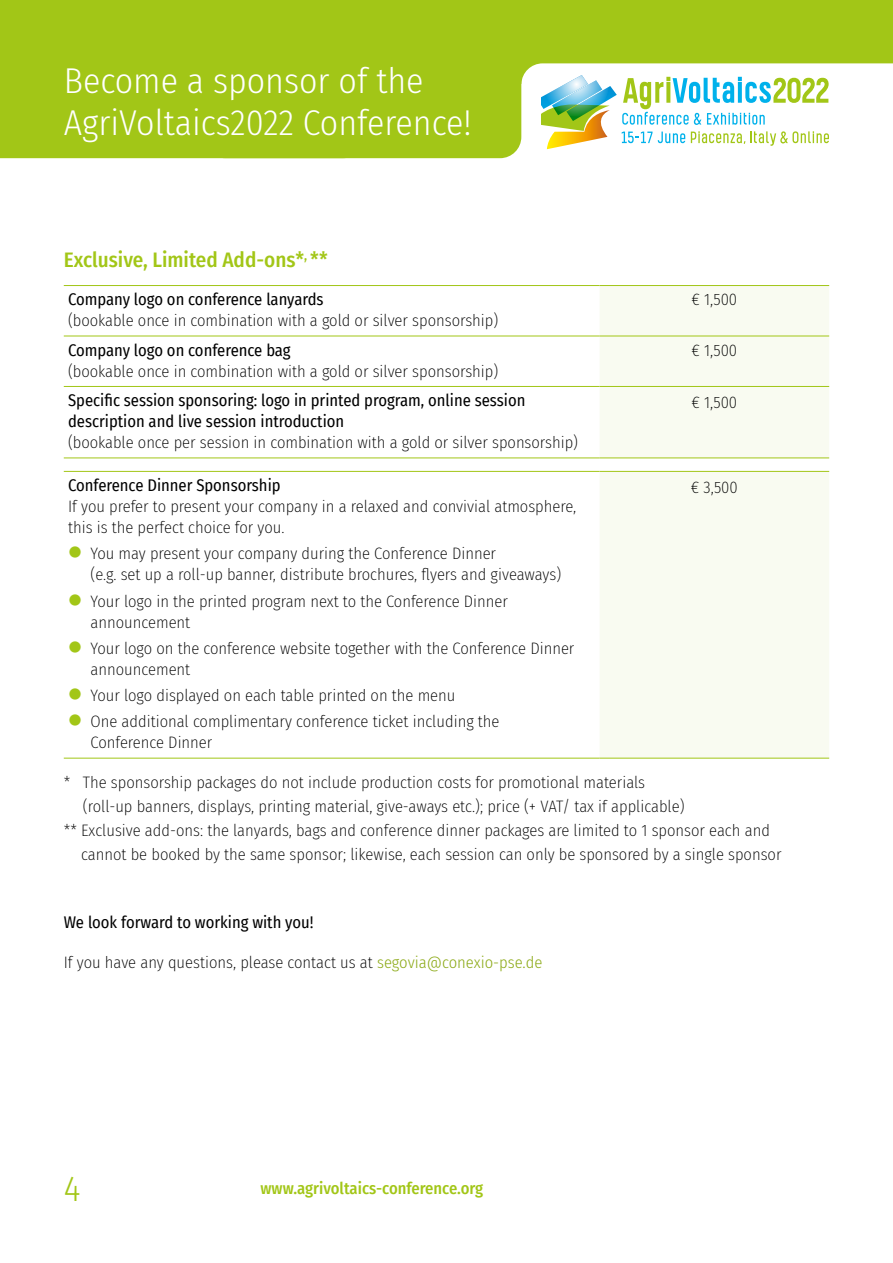
<style>
.page{position:relative;width:893px;height:1263px;background:#fff}
.page>*{position:absolute;margin:0;border:0;box-sizing:border-box;transform-origin:0 0}
.t1{font:300 35.7px "Fira Sans Condensed";color:#fff}
.t2{font:300 35.7px "Fira Sans Condensed";color:#a2c617}
.t3{font:500 21px "Fira Sans Condensed";color:#a2c617}
.t4{font:200 16.5px/21px "Fira Sans Condensed";color:#000}
.t5{font:16.5px/21px "Fira Sans Condensed";color:#000}
.t6{font:500 16.5px "Fira Sans Condensed";color:#a2c617}
.s1{font-weight:400}
.s2{font-weight:200}
.s3{font-family:"Button Bonus Circle Negative";font-weight:400;font-size:14.1px;color:#a2c617}
.s4{font-weight:300;color:#8ba915}
</style>
<div class="page">
<div style="left:364px;top:0;width:154px;height:158px;background:#a2c617"></div>
<div style="left:0;top:0;width:364px;height:158px;background:#a2c617"></div>
<svg style="left:64px;top:286px;width:536px;height:472px"></svg>
<div style="left:600px;top:286px;width:229px;height:472px;background:#f9fbf1"></div>
<div style="left:600px;top:458px;width:229px;height:13px;background:#fff"></div>
<hr style="left:64px;top:285px;width:536px;height:1px;background:#a2c617">
<hr style="left:600px;top:285px;width:229px;height:1px;background:#a2c617">
<hr style="left:64px;top:336px;width:536px;height:1px;background:#a2c617">
<hr style="left:600px;top:336px;width:229px;height:1px;background:#a2c617">
<hr style="left:64px;top:386px;width:536px;height:1px;background:#a2c617">
<hr style="left:600px;top:386px;width:229px;height:1px;background:#a2c617">
<hr style="left:64px;top:458px;width:536px;height:1px;background:#a2c617">
<hr style="left:600px;top:458px;width:229px;height:1px;background:#a2c617">
<hr style="left:64px;top:471px;width:536px;height:1px;background:#a2c617">
<hr style="left:600px;top:471px;width:229px;height:1px;background:#a2c617">
<hr style="left:64px;top:758px;width:536px;height:1px;background:#a2c617">
<hr style="left:600px;top:758px;width:229px;height:1px;background:#a2c617">
<svg style="left:514px;top:0;width:379px;height:149px"></svg>
<p class="t1" style="left:64px;top:55px;width:361px">Become a sponsor of the</p>
<p class="t1" style="left:64px;top:98px;width:409px">AgriVoltaics2022 Conference!</p>
<p class="t3" style="left:64px;top:243px;width:265px">Exclusive, Limited Add-ons*<sup>,</sup> **</p>
<p class="t4" style="left:68px;top:289px;width:432px"><span class="s1">Company logo on conference lanyards<br></span>(bookable once in combination with a gold or silver sponsorship)</p>
<p class="t4" style="left:691px;top:289px;width:47px">€ 1,500</p>
<p class="t4" style="left:68px;top:339px;width:432px"><span class="s1">Company logo on conference bag<br></span>(bookable once in combination with a gold or silver sponsorship)</p>
<p class="t4" style="left:691px;top:339px;width:47px">€ 1,500</p>
<p class="t5" style="left:68px;top:389px;width:512px">Specific session sponsoring: logo in printed program, online session description and live session introduction<br><span class="s2">(bookable once per session in combination with a gold or silver sponsorship)</span></p>
<p class="t4" style="left:691px;top:392px;width:47px">€ 1,500</p>
<p class="t4" style="left:68px;top:475px;width:510px"><span class="s1">Conference Dinner Sponsorship<br></span>If you prefer to present your company in a relaxed and convivial atmosphere, this is the perfect choice for you.</p>
<p class="t4" style="left:91px;top:543px;width:472px;text-indent:-22px"><span class="s3">£</span> You may present your company during the Conference Dinner<br>(e.g. set up a roll-up banner, distribute brochures, flyers and giveaways)</p>
<p class="t4" style="left:91px;top:590px;width:419px;text-indent:-22px"><span class="s3">£</span> Your logo in the printed program next to the Conference Dinner announcement</p>
<p class="t4" style="left:91px;top:637px;width:485px;text-indent:-22px"><span class="s3">£</span> Your logo on the conference website together with the Conference Dinner announcement</p>
<p class="t4" style="left:68px;top:685px;width:389px"><span class="s3">£</span> Your logo displayed on each table printed on the menu</p>
<p class="t4" style="left:91px;top:711px;width:410px;text-indent:-22px"><span class="s3">£</span> One additional complimentary conference ticket including the<br>Conference Dinner</p>
<p class="t4" style="left:691px;top:477px;width:48px">€ 3,500</p>
<p class="t4" style="left:83px;top:770px;width:603px;line-height:24px;text-indent:-19px">* The sponsorship packages do not include production costs for promotional materials (roll-up banners, displays, printing material, give-aways etc.); price (+ VAT/ tax if applicable)</p>
<p class="t4" style="left:81px;top:818px;width:702px;line-height:24px;text-indent:-17px">** Exclusive add-ons: the lanyards, bags and conference dinner packages are limited to 1 sponsor each and cannot be booked by the same sponsor; likewise, each session can only be sponsored by a single sponsor</p>
<p class="t5" style="left:64px;top:911px;width:251px">We look forward to working with you!</p>
<p class="t4" style="left:64px;top:951px;width:480px">If you have any questions, please contact us at <span class="s4">segovia@conexio-pse.de</span></p>
<p class="t2" style="left:64px;top:1163px;width:18px">4</p>
<p class="t6" style="left:260px;top:1174px;width:224px">www.agrivoltaics-conference.org</p>
</div>
